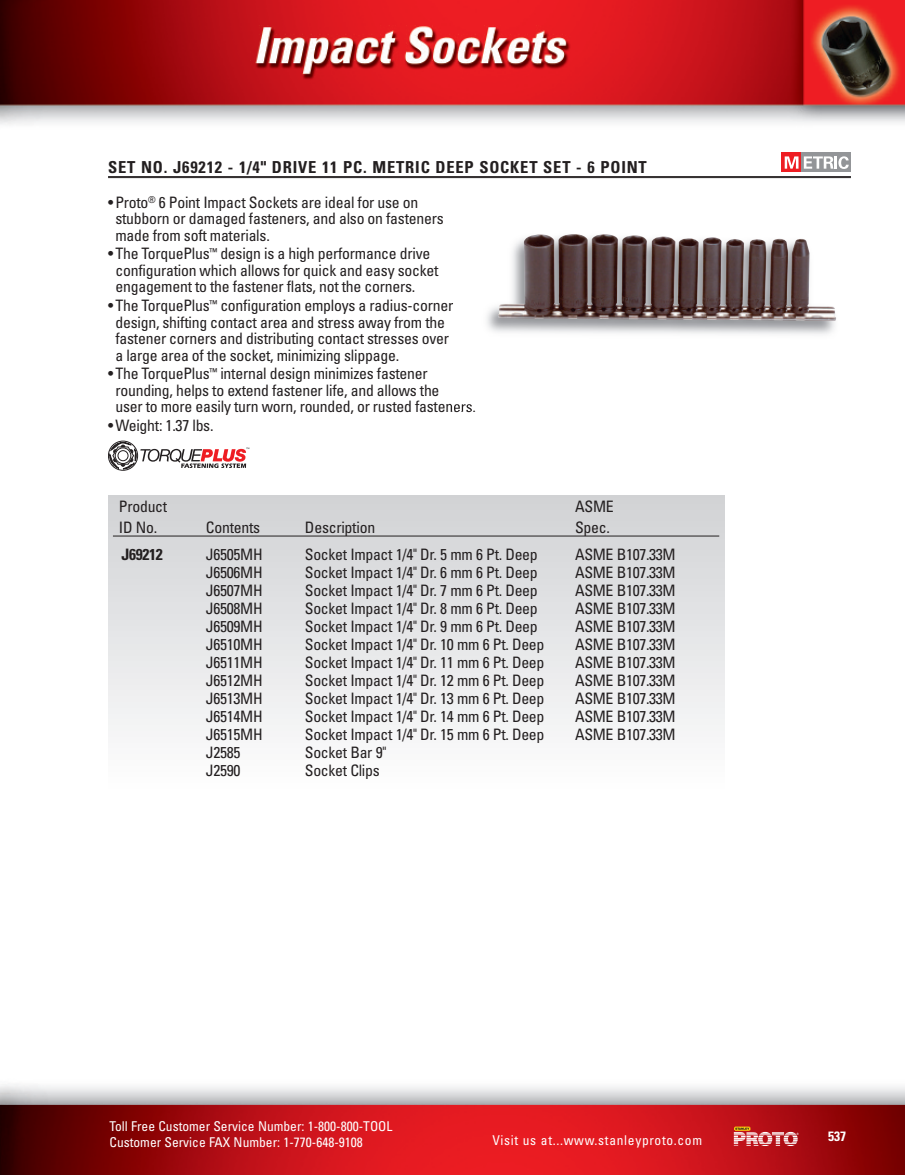
<style>
.page{position:relative;width:905px;height:1175px;background:#fff}
.page>*{position:absolute;margin:0;border:0;box-sizing:border-box;transform-origin:0 0}
.t1{font:700 condensed 16.5px "Univers";letter-spacing:.05em;color:#231f20}
.t2{font:condensed 15.75px/16.5px "Univers";letter-spacing:-.015em;color:#231f20}
.t3{font:700 condensed 15.75px "Univers";letter-spacing:-.02em;color:#231f20}
.t4{font:condensed 13.5px/16.5px "Univers";color:#fff}
.t5{font:condensed 13.5px "Univers";letter-spacing:.05em;color:#fff}
.t6{font:700 condensed 13.5px "Univers";color:#fff}
</style>
<div class="page">
<img style="left:0;top:1084px;width:904px;height:90px">
<svg style="left:733px;top:1126px;width:65px;height:20px"></svg>
<img style="left:0;top:0;width:904px;height:124px">
<div style="left:800px;top:152px;width:50px;height:20px;background:#939598"></div>
<div style="left:781px;top:152px;width:20px;height:20px;background:#ee1d23"></div>
<svg style="left:784px;top:156px;width:64px;height:13px"></svg>
<div style="left:108px;top:441px;width:30px;height:29px;border:1px solid #231f20;border-radius:50%"></div>
<svg style="left:109px;top:442px;width:140px;height:27px"></svg>
<hr style="left:108px;top:176px;width:742px;height:1px;background:#231f20">
<hr style="left:108px;top:177px;width:742px;height:1px;background:#231f20">
<img style="left:451px;top:303px;width:386px;height:108px">
<img style="left:497px;top:234px;width:339px;height:87px">
<div style="left:108px;top:495px;width:616px;height:293px;background:linear-gradient(to bottom,#d0d1d4,#fdfdfe)"></div>
<hr style="left:113px;top:535px;width:606px;height:1px;background:#231f20">
<p class="t1" style="left:108px;top:161px;width:540px">SET NO. J69212 - 1/4" DRIVE 11 PC. METRIC DEEP SOCKET SET - 6 POINT</p>
<p class="t2" style="left:115px;top:195px;width:330px;text-indent:-7px">• Proto<sup>®</sup> 6 Point Impact Sockets are ideal for use on stubborn or damaged fasteners, and also on fasteners made from soft materials.</p>
<p class="t2" style="left:115px;top:247px;width:324px;text-indent:-7px">• The TorquePlus<sup>™</sup> design is a high performance drive configuration which allows for quick and easy socket engagement to the fastener flats, not the corners.</p>
<p class="t2" style="left:115px;top:298px;width:339px;text-indent:-7px">• The TorquePlus<sup>™</sup> configuration employs a radius-corner design, shifting contact area and stress away from the fastener corners and distributing contact stresses over a large area of the socket, minimizing slippage.</p>
<p class="t2" style="left:115px;top:367px;width:362px;text-indent:-7px">• The TorquePlus<sup>™</sup> internal design minimizes fastener rounding, helps to extend fastener life, and allows the<br>user to more easily turn worn, rounded, or rusted fasteners.</p>
<p class="t2" style="left:108px;top:418px;width:107px">• Weight: 1.37 lbs.</p>
<p class="t2" style="left:119px;top:497px;width:50px;line-height:21px">Product<br>ID No.</p>
<p class="t2" style="left:206px;top:520px;width:56px">Contents</p>
<p class="t2" style="left:305px;top:520px;width:72px">Description</p>
<p class="t2" style="left:575px;top:497px;width:40px;line-height:21px">ASME<br>Spec.</p>
<p class="t3" style="left:122px;top:548px;width:43px">J69212</p>
<p class="t2" style="left:206px;top:547px;width:58px">J6505MH</p>
<p class="t2" style="left:305px;top:547px;width:234px">Socket Impact 1/4" Dr. 5 mm 6 Pt. Deep</p>
<p class="t2" style="left:575px;top:547px;width:102px">ASME B107.33M</p>
<p class="t2" style="left:206px;top:565px;width:58px">J6506MH</p>
<p class="t2" style="left:305px;top:565px;width:234px">Socket Impact 1/4" Dr. 6 mm 6 Pt. Deep</p>
<p class="t2" style="left:575px;top:565px;width:102px">ASME B107.33M</p>
<p class="t2" style="left:206px;top:583px;width:58px">J6507MH</p>
<p class="t2" style="left:305px;top:583px;width:234px">Socket Impact 1/4" Dr. 7 mm 6 Pt. Deep</p>
<p class="t2" style="left:575px;top:583px;width:102px">ASME B107.33M</p>
<p class="t2" style="left:206px;top:601px;width:58px">J6508MH</p>
<p class="t2" style="left:305px;top:601px;width:234px">Socket Impact 1/4" Dr. 8 mm 6 Pt. Deep</p>
<p class="t2" style="left:575px;top:601px;width:102px">ASME B107.33M</p>
<p class="t2" style="left:206px;top:619px;width:58px">J6509MH</p>
<p class="t2" style="left:305px;top:619px;width:234px">Socket Impact 1/4" Dr. 9 mm 6 Pt. Deep</p>
<p class="t2" style="left:575px;top:619px;width:102px">ASME B107.33M</p>
<p class="t2" style="left:206px;top:637px;width:58px">J6510MH</p>
<p class="t2" style="left:305px;top:637px;width:241px">Socket Impact 1/4" Dr. 10 mm 6 Pt. Deep</p>
<p class="t2" style="left:575px;top:637px;width:102px">ASME B107.33M</p>
<p class="t2" style="left:206px;top:655px;width:58px">J6511MH</p>
<p class="t2" style="left:305px;top:655px;width:241px">Socket Impact 1/4" Dr. 11 mm 6 Pt. Deep</p>
<p class="t2" style="left:575px;top:655px;width:102px">ASME B107.33M</p>
<p class="t2" style="left:206px;top:673px;width:58px">J6512MH</p>
<p class="t2" style="left:305px;top:673px;width:241px">Socket Impact 1/4" Dr. 12 mm 6 Pt. Deep</p>
<p class="t2" style="left:575px;top:673px;width:102px">ASME B107.33M</p>
<p class="t2" style="left:206px;top:691px;width:58px">J6513MH</p>
<p class="t2" style="left:305px;top:691px;width:241px">Socket Impact 1/4" Dr. 13 mm 6 Pt. Deep</p>
<p class="t2" style="left:575px;top:691px;width:102px">ASME B107.33M</p>
<p class="t2" style="left:206px;top:709px;width:58px">J6514MH</p>
<p class="t2" style="left:305px;top:709px;width:241px">Socket Impact 1/4" Dr. 14 mm 6 Pt. Deep</p>
<p class="t2" style="left:575px;top:709px;width:102px">ASME B107.33M</p>
<p class="t2" style="left:206px;top:727px;width:58px">J6515MH</p>
<p class="t2" style="left:305px;top:727px;width:241px">Socket Impact 1/4" Dr. 15 mm 6 Pt. Deep</p>
<p class="t2" style="left:575px;top:727px;width:102px">ASME B107.33M</p>
<p class="t2" style="left:206px;top:745px;width:36px">J2585</p>
<p class="t2" style="left:305px;top:745px;width:83px">Socket Bar 9"</p>
<p class="t2" style="left:206px;top:763px;width:36px">J2590</p>
<p class="t2" style="left:305px;top:763px;width:76px">Socket Clips</p>
<p class="t4" style="left:110px;top:1119px;width:284px">Toll Free Customer Service Number: 1-800-800-TOOL<br>Customer Service FAX Number: 1-770-648-9108</p>
<p class="t5" style="left:492px;top:1134px;width:211px">Visit us at...www.stanleyproto.com</p>
<p class="t6" style="left:828px;top:1131px;width:19px">537</p>
</div>
